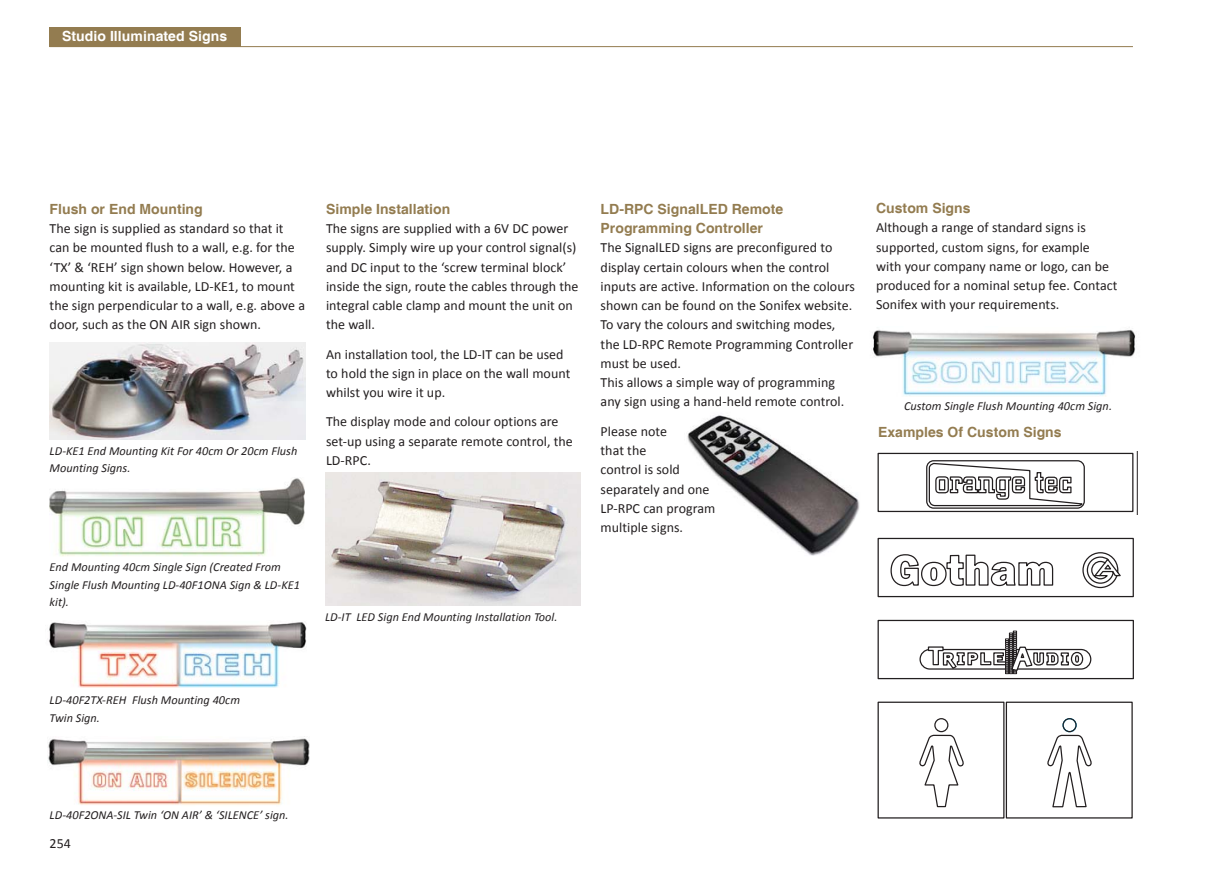
<style>
.page{position:relative;width:1231px;height:869px;background:#fff}
.page>*{position:absolute;margin:0;border:0;box-sizing:border-box;transform-origin:0 0}
.t1{font:14px/19.2px "Calibri";letter-spacing:.005em;color:#231f20}
.t2{font:700 14px/19.2px "Helvetica";color:#937c50}
.t3{font:700 14px "Helvetica";letter-spacing:.005em;color:#fff}
.t4{font:italic 12.25px/17.5px "Calibri";letter-spacing:.005em;color:#231f20}
</style>
<div class="page">
<div style="left:50px;top:28px;width:191px;height:19px;background:#937c50"></div>
<hr style="left:50px;top:46px;width:1082px;height:1px;background:#937c50">
<img style="left:50px;top:342px;width:255px;height:97px">
<img style="left:48px;top:736px;width:261px;height:69px">
<img style="left:49px;top:622px;width:258px;height:65px">
<img style="left:50px;top:478px;width:254px;height:78px">
<img style="left:325px;top:472px;width:255px;height:133px">
<img style="left:687px;top:415px;width:173px;height:141px">
<img style="left:872px;top:329px;width:264px;height:67px">
<div style="left:1005px;top:701px;width:127px;height:117px;border:1px solid #231f20"></div>
<svg style="left:877px;top:701px;width:128px;height:117px"></svg>
<svg style="left:1047px;top:722px;width:45px;height:85px"></svg>
<div style="left:1062px;top:717px;width:14px;height:15px;border:1px solid #231f20;border-radius:50%"></div>
<svg style="left:877px;top:537px;width:257px;height:60px"></svg>
<svg style="left:877px;top:451px;width:260px;height:63px"></svg>
<div style="left:877px;top:619px;width:256px;height:60px;border:1px solid #231f20"></div>
<div style="left:1070px;top:651px;width:13px;height:14px;border:1px solid #231f20;border-radius:50%"></div>
<svg style="left:927px;top:630px;width:155px;height:43px"></svg>
<p class="t3" style="left:62px;top:28px;width:167px">Studio Illuminated Signs</p>
<p class="t2" style="left:50px;top:199px;width:155px">Flush or End Mounting</p>
<p class="t1" style="left:50px;top:220px;width:257px">The sign is supplied as standard so that it can be mounted flush to a wall, e.g. for the ‘TX’ &amp; ‘REH’ sign shown below. However, a mounting kit is available, LD-KE1, to mount the sign perpendicular to a wall, e.g. above a door, such as the ON AIR sign shown.</p>
<p class="t4" style="left:50px;top:443px;width:249px">LD-KE1 End Mounting Kit For 40cm Or 20cm Flush<br>Mounting Signs.</p>
<p class="t2" style="left:326px;top:199px;width:126px">Simple Installation</p>
<p class="t1" style="left:326px;top:220px;width:254px">The signs are supplied with a 6V DC power supply. Simply wire up your control signal(s) and DC input to the ‘screw terminal block’ inside the sign, route the cables through the integral cable clamp and mount the unit on the wall.</p>
<p class="t1" style="left:326px;top:345px;width:246px">An installation tool, the LD-IT can be used to hold the sign in place on the wall mount whilst you wire it up.</p>
<p class="t1" style="left:326px;top:413px;width:248px">The display mode and colour options are set-up using a separate remote control, the<br>LD-RPC.</p>
<p class="t4" style="left:50px;top:559px;width:252px">End Mounting 40cm Single Sign (Created From<br>Single Flush Mounting LD-40F1ONA Sign &amp; LD-KE1 kit).</p>
<p class="t4" style="left:325px;top:608px;width:234px">LD-IT LED Sign End Mounting Installation Tool.</p>
<p class="t2" style="left:600px;top:199px;width:184px">LD-RPC SignalLED Remote<br>Programming Controller</p>
<p class="t1" style="left:600px;top:239px;width:256px">The SignalLED signs are preconfigured to display certain colours when the control inputs are active. Information on the colours shown can be found on the Sonifex website.<br>To vary the colours and switching modes, the LD-RPC Remote Programming Controller must be used.<br>This allows a simple way of programming any sign using a hand-held remote control.</p>
<p class="t1" style="left:600px;top:422px;width:116px">Please note<br>that the<br>control is sold separately and one<br>LP-RPC can program multiple signs.</p>
<p class="t2" style="left:876px;top:198px;width:96px">Custom Signs</p>
<p class="t1" style="left:876px;top:219px;width:243px">Although a range of standard signs is supported, custom signs, for example with your company name or logo, can be produced for a nominal setup fee. Contact Sonifex with your requirements.</p>
<p class="t4" style="left:904px;top:398px;width:209px">Custom Single Flush Mounting 40cm Sign.</p>
<p class="t2" style="left:878px;top:422px;width:185px">Examples Of Custom Signs</p>
<p class="t4" style="left:50px;top:692px;width:192px">LD-40F2TX-REH Flush Mounting 40cm<br>Twin Sign.</p>
<p class="t4" style="left:50px;top:807px;width:240px">LD-40F2ONA-SIL Twin ‘ON AIR’ &amp; ‘SILENCE’ sign.</p>
<p class="t1" style="left:50px;top:834px;width:23px">254</p>
</div>
